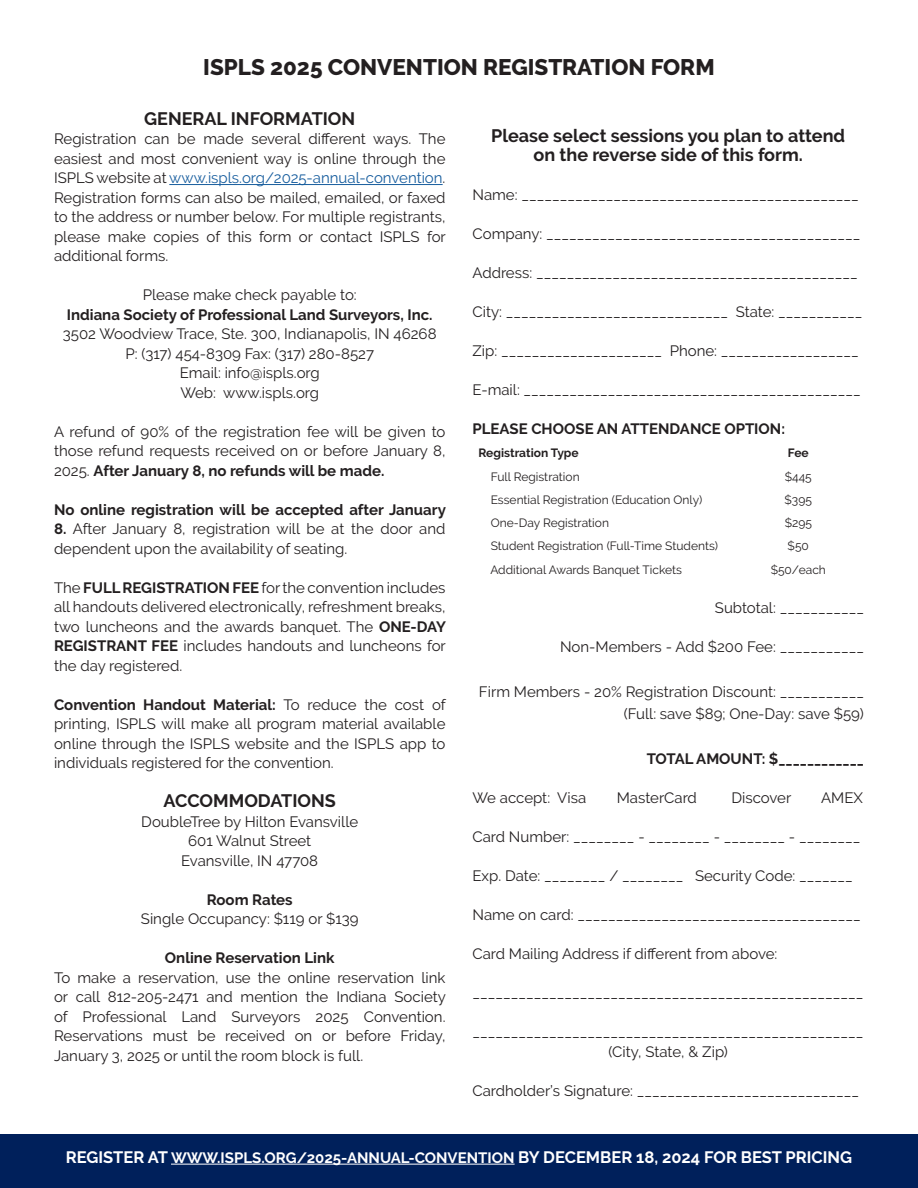
<style>
.page{position:relative;width:918px;height:1188px;background:#fff}
.page>*{position:absolute;margin:0;border:0;box-sizing:border-box;transform-origin:0 0}
.t1{font:800 22.5px "Raleway";color:#231f20}
.Body_bold{font:700 18px "Raleway";color:#231f20}
.Session_Title{font:700 18px "Raleway";color:#231f20}
.t2{font:700 16.5px "Raleway";color:#fff}
.Body{font:15px/19.5px "Raleway";color:#231f20;text-align:justify}
.Session_Title-2{font:15px/19.5px "Raleway";color:#231f20;text-align:justify}
.Body-2{font:700 15px "Raleway";color:#231f20}
.Session_Title-3{font:700 15px "Raleway";color:#231f20}
.Body-3{font:12px "Raleway";color:#231f20}
.Body-4{font:700 12px "Raleway";color:#231f20}
.s1{color:#175d9e}
.s2{font-weight:700}
.s3{font-size:15px}
</style>
<div class="page">
<div style="left:0;top:1134px;width:918px;height:54px;background:#00205b"></div>
<hr style="left:171px;top:1164px;width:344px;height:1px;background:#fff">
<hr style="left:169px;top:184px;width:274px;height:1px;background:#175d9e">
<p class="t1" style="left:203px;top:54px;width:513px">ISPLS 2025 CONVENTION REGISTRATION FORM</p>
<p class="Session_Title" style="left:144px;top:108px;width:213px">GENERAL INFORMATION</p>
<p class="Body" style="left:54px;top:129px;width:393px">Registration can be made several different ways. The easiest and most convenient way is online through the ISPLS website at <span class="s1">www.ispls.org/2025-annual-convention</span>.<br>Registration forms can also be mailed, emailed, or faxed to the address or number below. For multiple registrants, please make copies of this form or contact ISPLS for additional forms.</p>
<p class="Body" style="left:143px;top:285px;width:216px">Please make check payable to:</p>
<p class="Body-2" style="left:67px;top:306px;width:367px">Indiana Society of Professional Land Surveyors, Inc.</p>
<p class="Body" style="left:63px;top:324px;width:375px">3502 Woodview Trace, Ste. 300, Indianapolis, IN 46268</p>
<p class="Body" style="left:125px;top:344px;width:250px">P: (317) 454-8309 Fax: (317) 280-8527</p>
<p class="Body" style="left:180px;top:363px;width:142px">Email: info@ispls.org</p>
<p class="Body" style="left:180px;top:383px;width:140px">Web: www.ispls.org</p>
<p class="Body" style="left:54px;top:422px;width:393px">A refund of 90% of the registration fee will be given to those refund requests received on or before January 8, 2025. <span class="s2">After January 8, no refunds will be made.</span></p>
<p class="Body-2" style="left:54px;top:501px;width:393px">No online registration will be accepted after January</p>
<p class="Body" style="left:54px;top:519px;width:393px"><span class="s2">8.</span> After January 8, registration will be at the door and dependent upon the availability of seating.</p>
<p class="Body" style="left:54px;top:578px;width:394px">The <span class="s2">FULL REGISTRATION FEE</span> for the convention includes all handouts delivered electronically, refreshment breaks, two luncheons and the awards banquet. The <span class="s2">ONE-DAY REGISTRANT FEE</span> includes handouts and luncheons for the day registered.</p>
<p class="Body" style="left:54px;top:695px;width:393px"><span class="s2">Convention Handout Material:</span> To reduce the cost of printing, ISPLS will make all program material available online through the ISPLS website and the ISPLS app to individuals registered for the convention.</p>
<p class="Session_Title" style="left:164px;top:791px;width:174px">ACCOMMODATIONS</p>
<p class="Session_Title-2" style="left:141px;top:812px;width:218px">DoubleTree by Hilton Evansville</p>
<p class="Session_Title-2" style="left:188px;top:831px;width:125px">601 Walnut Street</p>
<p class="Session_Title-2" style="left:181px;top:851px;width:138px">Evansville, IN 47708</p>
<p class="Session_Title-3" style="left:207px;top:891px;width:87px">Room Rates</p>
<p class="Session_Title-2" style="left:141px;top:909px;width:219px">Single Occupancy: $119 or $139</p>
<p class="Session_Title-3" style="left:165px;top:950px;width:171px">Online Reservation Link</p>
<p class="Session_Title-2" style="left:54px;top:968px;width:393px">To make a reservation, use the online reservation link or call 812-205-2471 and mention the Indiana Society of Professional Land Surveyors 2025 Convention.<br>Reservations must be received on or before Friday, January 3, 2025 or until the room block is full.</p>
<p class="Body_bold" style="left:491px;top:125px;width:356px">Please select sessions you plan to attend</p>
<p class="Body_bold" style="left:534px;top:144px;width:271px">on the reverse side of this form.</p>
<p class="Body" style="left:472px;top:185px;width:388px">Name: ____________________________________________</p>
<p class="Body" style="left:472px;top:224px;width:390px">Company: _________________________________________</p>
<p class="Body" style="left:472px;top:263px;width:387px">Address: __________________________________________</p>
<p class="Body" style="left:472px;top:302px;width:392px">City: _____________________________ State: ___________</p>
<p class="Body" style="left:472px;top:341px;width:388px">Zip: _____________________ Phone: __________________</p>
<p class="Body" style="left:472px;top:380px;width:390px">E-mail: ____________________________________________</p>
<p class="Body-2" style="left:472px;top:420px;width:314px">PLEASE CHOOSE AN ATTENDANCE OPTION:</p>
<p class="Body-4" style="left:478px;top:446px;width:102px">Registration Type</p>
<p class="Body-4" style="left:788px;top:446px;width:22px">Fee</p>
<p class="Body-3" style="left:491px;top:469px;width:90px">Full Registration</p>
<p class="Body-3" style="left:785px;top:469px;width:29px">$445</p>
<p class="Body-3" style="left:491px;top:493px;width:213px">Essential Registration (Education Only)</p>
<p class="Body-3" style="left:785px;top:493px;width:29px">$395</p>
<p class="Body-3" style="left:491px;top:516px;width:120px">One-Day Registration</p>
<p class="Body-3" style="left:785px;top:516px;width:29px">$295</p>
<p class="Body-3" style="left:491px;top:539px;width:229px">Student Registration (Full-Time Students)</p>
<p class="Body-3" style="left:788px;top:539px;width:23px">$50</p>
<p class="Body-3" style="left:490px;top:563px;width:193px">Additional Awards Banquet Tickets</p>
<p class="Body-3" style="left:771px;top:563px;width:57px">$50/each</p>
<p class="Body" style="left:715px;top:598px;width:151px">Subtotal: ___________</p>
<p class="Body" style="left:560px;top:637px;width:305px">Non-Members - Add $200 Fee: ___________</p>
<p class="Body" style="left:479px;top:682px;width:387px">Firm Members - 20% Registration Discount: ___________</p>
<p class="Body" style="left:624px;top:704px;width:242px">(Full: save $89; One-Day: save $59)</p>
<p class="Body-2" style="left:647px;top:750px;width:219px">TOTAL AMOUNT: $____________</p>
<p class="Body" style="left:472px;top:788px;width:115px">We accept: Visa</p>
<p class="Body" style="left:617px;top:788px;width:82px">MasterCard</p>
<p class="Body" style="left:731px;top:788px;width:61px">Discover</p>
<p class="Body" style="left:821px;top:788px;width:43px">AMEX</p>
<p class="Body" style="left:472px;top:827px;width:389px">Card Number: ________ - ________ - ________ - ________</p>
<p class="Body" style="left:472px;top:866px;width:382px">Exp. Date: ________ / ________ Security Code: _______</p>
<p class="Body" style="left:472px;top:905px;width:390px">Name on card: _____________________________________</p>
<p class="Body" style="left:472px;top:944px;width:306px">Card Mailing Address if different from above:</p>
<p class="Body" style="left:472px;top:983px;width:392px">___________________________________________________</p>
<p class="Body" style="left:472px;top:1022px;width:392px">___________________________________________________</p>
<p class="Body" style="left:609px;top:1042px;width:121px">(City, State, &amp; Zip)</p>
<p class="Body" style="left:472px;top:1081px;width:388px">Cardholder’s Signature: _____________________________</p>
<p class="t2" style="left:66px;top:1148px;width:788px">REGISTER AT <span class="s3">WWW.ISPLS.ORG/2025-ANNUAL-CONVENTION</span> BY DECEMBER 18, 2024 FOR BEST PRICING</p>
</div>
